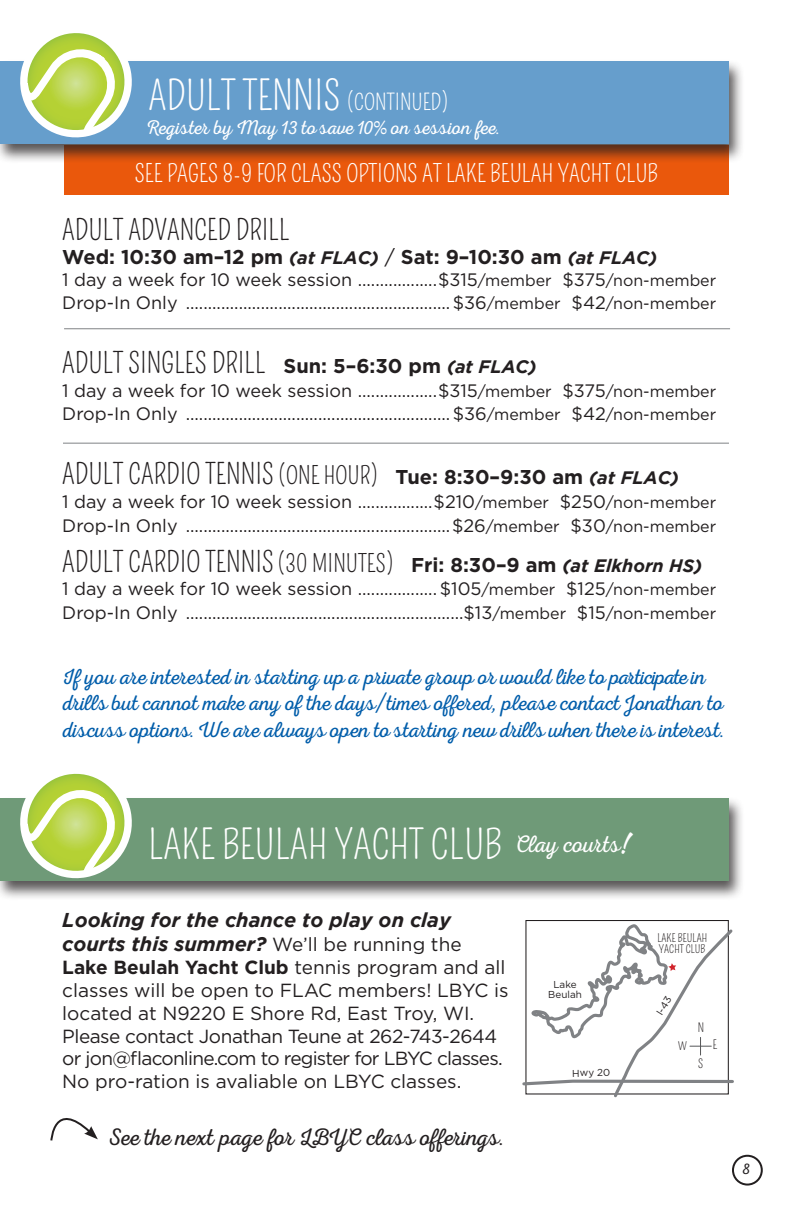
<style>
.page{position:relative;width:792px;height:1224px;background:#fff}
.page>*{position:absolute;margin:0;border:0;box-sizing:border-box;transform-origin:0 0}
.t1{font:40px "Pompiere";color:#fff}
.t2{font:28px "Pompiere";color:#231f20}
.t3{font:24px "Pompiere";color:#fff}
.t4{font:24px "Nexa Rust Script L 0";color:#231f20}
.t5{font:24px "Nexa Rust Script L 0";letter-spacing:-.005em;color:#fff}
.t6{font:22px/26.4px "Nexa Rust Script L 0";color:#005daa}
.t7{font:italic 700 20px/24px "Gotham";color:#231f20}
.t8{font:700 20px "Gotham";color:#231f20}
.t9{font:20px "Nexa Rust Script L 0";letter-spacing:.01em;color:#fff}
.t10{font:19px/22.8px "Gotham";letter-spacing:-.025em;color:#231f20}
.t11{font:18px "Gotham";color:#231f20}
.t12{font:16px "Nexa Rust Script L 0";color:#231f20}
.t13{font:12.2px "Pompiere";color:#231f20}
.t14{font:11.2px "Pompiere";color:#231f20}
.t15{font:10px "Gotham";color:#231f20}
.s1{font-size:22px}
.s2{font-family:"Alegreya"}
.s3{font-style:italic;font-size:18px}
.s4{font-weight:400}
.s5{font-size:16px}
.s6{font-family:"Gotham";font-weight:700;font-size:20px}
.s7{font-family:"Gotham";font-weight:700;font-style:italic;font-size:18px}
.s8{font-size:24px}
.s9{font-family:"Gotham"}
.s10{font-family:"Kaushan Script";font-size:25px}
.s11{font-weight:400;font-style:normal;font-size:19px}
.s12{font-weight:700}
</style>
<div class="page">
<div style="left:0;top:796px;width:745px;height:105px;background:#231f20;opacity:.75"></div>
<div style="left:0;top:798px;width:729px;height:83px;background:#6f9a78"></div>
<svg style="left:16px;top:773px;width:125px;height:115px"></svg>
<div style="left:64px;top:145px;width:665px;height:50px;background:#ea580c"></div>
<div style="left:0;top:60px;width:745px;height:105px;background:#231f20;opacity:.75"></div>
<div style="left:0;top:62px;width:729px;height:82px;background:#669ecc"></div>
<svg style="left:16px;top:33px;width:125px;height:114px"></svg>
<hr style="left:63px;top:443px;width:666px;height:1px;background:#808285">
<hr style="left:64px;top:328px;width:666px;height:1px;background:#808285">
<div style="left:732px;top:1155px;width:31px;height:31px;border:2px solid #231f20;border-radius:50%"></div>
<svg style="left:50px;top:1118px;width:48px;height:23px"></svg>
<svg style="left:522px;top:920px;width:212px;height:178px"></svg>
<p class="t1" style="left:148px;top:73px;width:301px">ADULT TENNIS <span class="s1">(CONTINUED)</span></p>
<p class="t9" style="left:147px;top:117px;width:355px">Register by May 13 to save 10<span class="s2">%</span> on session fee.</p>
<p class="t3" style="left:135px;top:159px;width:525px">SEE PAGES 8-9 FOR CLASS OPTIONS AT LAKE BEULAH YACHT CLUB</p>
<p class="t2" style="left:62px;top:214px;width:229px">ADULT ADVANCED DRILL</p>
<p class="t8" style="left:62px;top:244px;width:596px">Wed: 10:30 am–12 pm <span class="s3">(at FLAC)</span> <span class="s4">/</span> Sat: 9–10:30 am <span class="s3">(at FLAC)</span></p>
<p class="t11" style="left:62px;top:268px;width:656px">1 day a week for 10 week session ..................$315<span class="s5">/member</span> $375<span class="s5">/non-member</span></p>
<p class="t11" style="left:62px;top:292px;width:656px">Drop-In Only ............................................................$36<span class="s5">/member</span> $42<span class="s5">/non-member</span></p>
<p class="t2" style="left:62px;top:347px;width:476px">ADULT SINGLES DRILL <span class="s6">Sun: 5–6:30 pm</span> <span class="s7">(at FLAC)</span></p>
<p class="t11" style="left:62px;top:379px;width:656px">1 day a week for 10 week session ..................$315<span class="s5">/member</span> $375<span class="s5">/non-member</span></p>
<p class="t11" style="left:62px;top:402px;width:656px">Drop-In Only ............................................................$36<span class="s5">/member</span> $42<span class="s5">/non-member</span></p>
<p class="t2" style="left:62px;top:458px;width:618px">ADULT CARDIO TENNIS <span class="s8">(ONE HOUR)</span> <span class="s6">Tue: 8:30–9:30 am</span> <span class="s7">(at FLAC)</span></p>
<p class="t11" style="left:62px;top:490px;width:656px">1 day a week for 10 week session .................$210<span class="s5">/member</span> $250<span class="s5">/non-member</span></p>
<p class="t11" style="left:62px;top:514px;width:656px">Drop-In Only ............................................................$26<span class="s5">/member</span> $30<span class="s5">/non-member</span></p>
<p class="t2" style="left:62px;top:545px;width:641px">ADULT CARDIO TENNIS <span class="s8">(30 MINUTES)</span> <span class="s6">Fri: 8:30–9 am</span> <span class="s7">(at Elkhorn HS)</span></p>
<p class="t11" style="left:62px;top:577px;width:656px">1 day a week for 10 week session ..................$105<span class="s5">/member</span> $125<span class="s5">/non-member</span></p>
<p class="t11" style="left:62px;top:601px;width:656px">Drop-In Only ...............................................................$13<span class="s5">/member</span> $15<span class="s5">/non-member</span></p>
<p class="t6" style="left:63px;top:666px;width:663px">If you are interested in starting up a private group or would like to participate in drills but cannot make any of the days<span class="s9">/</span>times offered, please contact Jonathan to discuss options. We are always open to starting new drills when there is interest.</p>
<p class="t1" style="left:148px;top:821px;width:355px">LAKE BEULAH YACHT CLUB</p>
<p class="t5" style="left:516px;top:831px;width:113px">Clay courts<span class="s10">!</span></p>
<p class="t7" style="left:62px;top:908px;width:401px">Looking for the chance to play on clay courts this summer? <span class="s11">We’ll be running the</span></p>
<p class="t10" style="left:62px;top:956px;width:448px"><span class="s12">Lake Beulah Yacht Club</span> tennis program and all classes will be open to FLAC members! LBYC is located at N9220 E Shore Rd, East Troy, WI.<br>Please contact Jonathan Teune at 262-743-2644 or jon@flaconline.com to register for LBYC classes.<br>No pro-ration is avaliable on LBYC classes.</p>
<p class="t4" style="left:109px;top:1124px;width:397px">See the next page for LBYC class offerings.</p>
<p class="t15" style="left:553px;top:978px;width:25px;rotate:-1deg">Lake</p>
<p class="t15" style="left:548px;top:988px;width:35px;rotate:-1deg">Beulah</p>
<p class="t15" style="left:572px;top:1067px;width:40px;rotate:-1deg">Hwy 20</p>
<p class="t14" style="left:657px;top:932px;width:51px">LAKE BEULAH</p>
<p class="t14" style="left:659px;top:943px;width:48px">YACHT CLUB</p>
<p class="t15" style="left:653px;top:1011px;width:21px;rotate:-58deg">I-43</p>
<p class="t13" style="left:698px;top:1020px;width:8px">N</p>
<p class="t13" style="left:698px;top:1057px;width:7px">S</p>
<p class="t14" style="left:678px;top:1039px;width:10px">W</p>
<p class="t13" style="left:713px;top:1038px;width:6px">E</p>
<p class="t12" style="left:743px;top:1160px;width:9px">8</p>
</div>
